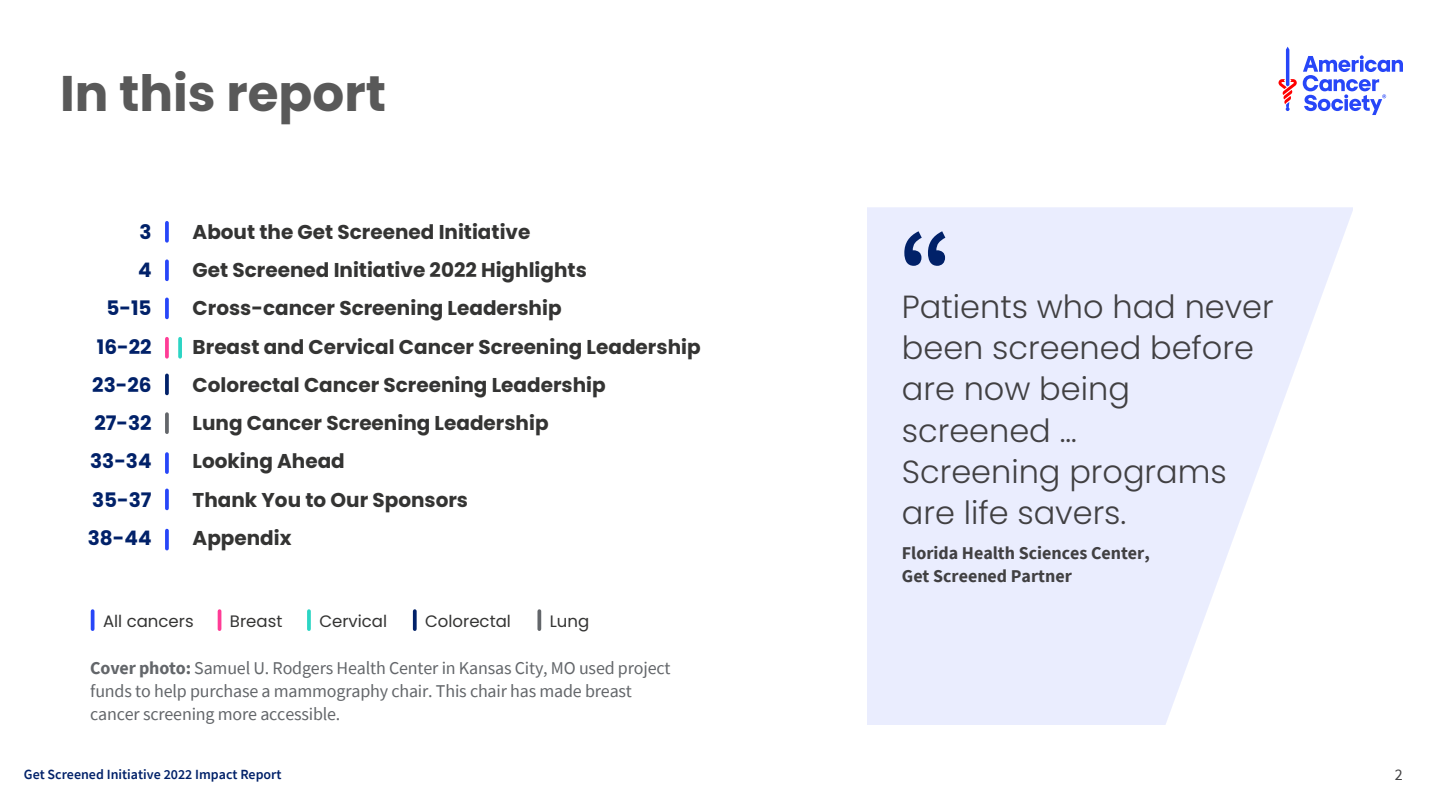
<style>
.page{position:relative;width:1440px;height:810px;background:#fff}
.page>*{position:absolute;margin:0;border:0;box-sizing:border-box;transform-origin:0 0}
.t1{font:700 100px "Source Sans Pro";color:#012169}
.t2{font:700 50px "Poppins";color:#595959}
.t3{font:300 32px/41.2px "Poppins";color:#414042}
.t4{font:700 20px "Poppins";color:#343433}
.t5{font:700 20px "Poppins";color:#012169}
.t6{font:18px/23.2px "Source Sans Pro";letter-spacing:-.01em;color:#63666a}
.t7{font:700 18px "Source Sans Pro";color:#414042}
.t8{font:16.5px "Poppins";color:#343433}
.t9{font:16px "Source Sans Pro";color:#414042}
.t10{font:600 14px "Source Sans Pro";color:#012169}
.s1{font-weight:700}
</style>
<div class="page">
<svg style="left:165px;top:223px;width:4px;height:18px"></svg>
<svg style="left:1279px;top:47px;width:18px;height:64px"></svg>
<svg style="left:1303px;top:55px;width:100px;height:60px"></svg>
<svg style="left:91px;top:611px;width:4px;height:18px"></svg>
<hr style="left:218px;top:611px;width:3px;height:18px;background:#ff3c96">
<svg style="left:307px;top:611px;width:4px;height:18px"></svg>
<svg style="left:413px;top:611px;width:4px;height:18px"></svg>
<svg style="left:537px;top:611px;width:4px;height:18px"></svg>
<svg style="left:165px;top:261px;width:4px;height:18px"></svg>
<svg style="left:165px;top:299px;width:4px;height:18px"></svg>
<svg style="left:165px;top:339px;width:4px;height:18px"></svg>
<svg style="left:178px;top:339px;width:4px;height:18px"></svg>
<svg style="left:165px;top:375px;width:4px;height:18px"></svg>
<svg style="left:165px;top:414px;width:4px;height:18px"></svg>
<svg style="left:165px;top:454px;width:4px;height:18px"></svg>
<svg style="left:165px;top:490px;width:4px;height:18px"></svg>
<svg style="left:165px;top:531px;width:4px;height:18px"></svg>
<svg style="left:867px;top:207px;width:485px;height:518px;fill:#eaedfe"></svg>
<p class="t2" style="left:60px;top:58px;width:327px">In this report</p>
<p class="t5" style="left:139px;top:218px;width:14px">3</p>
<p class="t5" style="left:138px;top:256px;width:15px">4</p>
<p class="t5" style="left:106px;top:294px;width:47px">5-15</p>
<p class="t5" style="left:97px;top:333px;width:56px">16-22</p>
<p class="t5" style="left:92px;top:371px;width:61px">23-26</p>
<p class="t5" style="left:94px;top:409px;width:59px">27-32</p>
<p class="t5" style="left:90px;top:447px;width:63px">33-34</p>
<p class="t5" style="left:92px;top:486px;width:61px">35-37</p>
<p class="t5" style="left:88px;top:524px;width:65px">38-44</p>
<p class="t4" style="left:193px;top:218px;width:339px">About the Get Screened Initiative</p>
<p class="t4" style="left:193px;top:256px;width:396px">Get Screened Initiative 2022 Highlights</p>
<p class="t4" style="left:193px;top:294px;width:370px">Cross-cancer Screening Leadership</p>
<p class="t4" style="left:193px;top:333px;width:510px">Breast and Cervical Cancer Screening Leadership</p>
<p class="t4" style="left:193px;top:371px;width:415px">Colorectal Cancer Screening Leadership</p>
<p class="t4" style="left:193px;top:409px;width:358px">Lung Cancer Screening Leadership</p>
<p class="t4" style="left:193px;top:447px;width:154px">Looking Ahead</p>
<p class="t4" style="left:193px;top:486px;width:277px">Thank You to Our Sponsors</p>
<p class="t4" style="left:193px;top:524px;width:100px">Appendix</p>
<p class="t8" style="left:103px;top:610px;width:92px">All cancers</p>
<p class="t8" style="left:230px;top:610px;width:54px">Breast</p>
<p class="t8" style="left:319px;top:610px;width:69px">Cervical</p>
<p class="t8" style="left:425px;top:610px;width:87px">Colorectal</p>
<p class="t8" style="left:550px;top:610px;width:41px">Lung</p>
<p class="t6" style="left:90px;top:656px;width:582px"><span class="s1">Cover photo:</span> Samuel U. Rodgers Health Center in Kansas City, MO used project funds to help purchase a mammography chair. This chair has made breast cancer screening more accessible.</p>
<p class="t10" style="left:24px;top:765px;width:259px">Get Screened Initiative 2022 Impact Report</p>
<p class="t1" style="left:899px;top:201px;width:55px">“</p>
<p class="t3" style="left:902px;top:286px;width:373px">Patients who had never been screened before are now being screened …</p>
<p class="t3" style="left:902px;top:451px;width:326px">Screening programs are life savers.</p>
<p class="t7" style="left:902px;top:541px;width:249px">Florida Health Sciences Center,</p>
<p class="t7" style="left:902px;top:564px;width:172px">Get Screened Partner</p>
<p class="t9" style="left:1395px;top:764px;width:9px">2</p>
</div>
